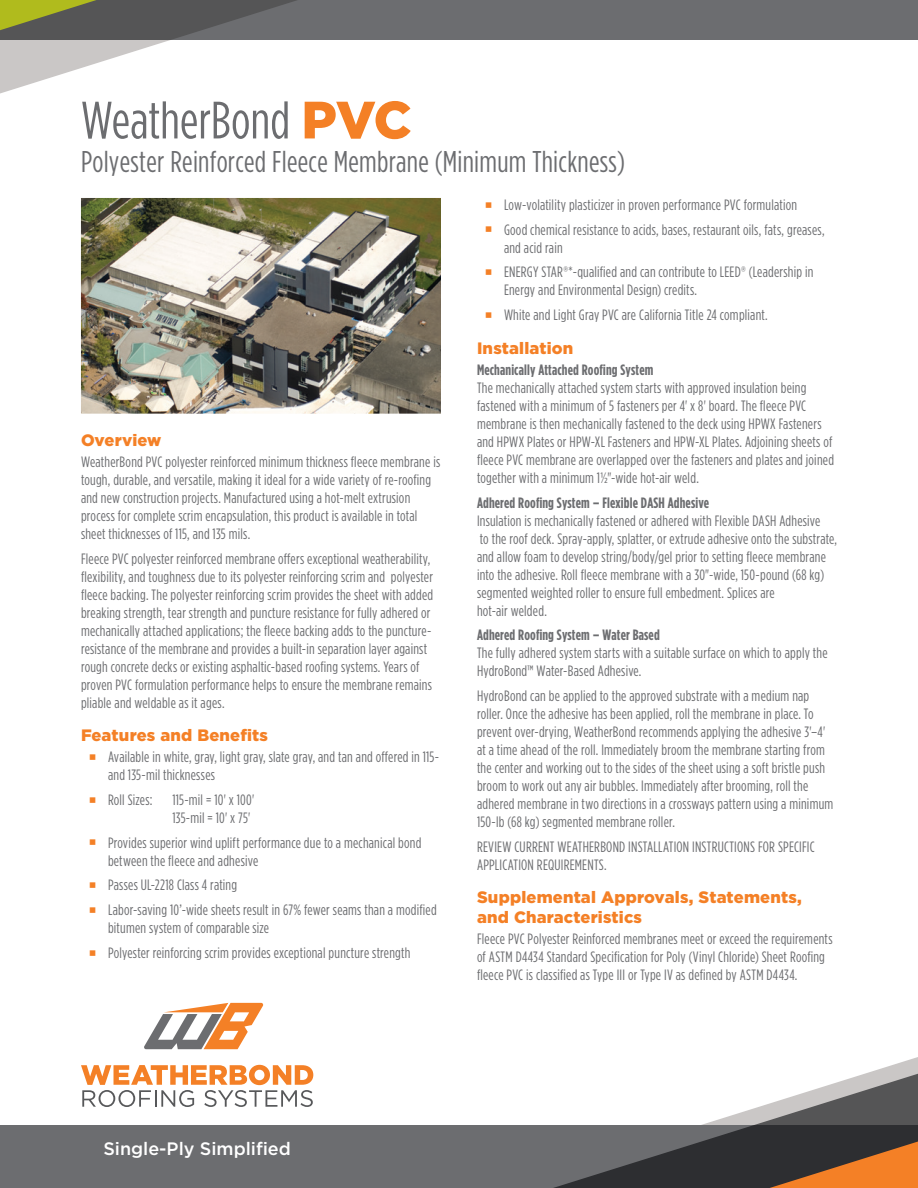
<style>
.page{position:relative;width:918px;height:1188px;background:#fff}
.page>*{position:absolute;margin:0;border:0;box-sizing:border-box;transform-origin:0 0}
.t1{font:52.5px "Gotham Condensed";color:#6c6d70}
.t2{font:30px "Gotham Condensed";letter-spacing:.01em;color:#6c6d70}
.t3{font:500 18px "Gotham";color:#fff}
.t4{font:900 16.5px/19.8px "Gotham";letter-spacing:.01em;color:#f48026}
.t5{font:15px/18px "Gotham Condensed";letter-spacing:.015em;color:#6c6d70}
.t6{font:700 15px "Gotham Condensed";letter-spacing:.01em;color:#6c6d70}
.s1{font-family:"Gotham";font-weight:900;color:#f48026}
</style>
<div class="page">
<svg style="left:877px;top:1057px;width:41px;height:13px"></svg>
<div style="left:0;top:1125px;width:918px;height:63px;background:#6c6d70"></div>
<svg style="left:553px;top:1070px;width:365px;height:118px"></svg>
<svg style="left:144px;top:1003px;width:120px;height:46px"></svg>
<svg style="left:81px;top:1065px;width:232px;height:42px"></svg>
<div style="left:0;top:0;width:918px;height:40px;background:#6c6d70"></div>
<svg style="left:770px;top:1142px;width:148px;height:46px"></svg>
<svg style="left:0;top:0;width:297px;height:94px"></svg>
<img style="left:81px;top:198px;width:360px;height:216px">
<p class="t1" style="left:81px;top:90px;width:332px">WeatherBond <span class="s1">PVC</span></p>
<p class="t2" style="left:81px;top:144px;width:545px">Polyester Reinforced Fleece Membrane (Minimum Thickness)</p>
<p class="t4" style="left:81px;top:429px;width:82px">Overview</p>
<p class="t5" style="left:81px;top:452px;width:361px">WeatherBond PVC polyester reinforced minimum thickness fleece membrane is tough, durable, and versatile, making it ideal for a wide variety of re-roofing and new construction projects. Manufactured using a hot-melt extrusion process for complete scrim encapsulation, this product is available in total sheet thicknesses of 115, and 135 mils.</p>
<p class="t5" style="left:81px;top:549px;width:354px">Fleece PVC polyester reinforced membrane offers exceptional weatherability, flexibility, and toughness due to its polyester reinforcing scrim and polyester fleece backing. The polyester reinforcing scrim provides the sheet with added breaking strength, tear strength and puncture resistance for fully adhered or mechanically attached applications; the fleece backing adds to the puncture&shy;resistance of the membrane and provides a built-in separation layer against rough concrete decks or existing asphaltic-based roofing systems. Years of proven PVC formulation performance helps to ensure the membrane remains pliable and weldable as it ages.</p>
<p class="t4" style="left:81px;top:725px;width:189px">Features and Benefits</p>
<p class="t5" style="left:108px;top:748px;width:333px">Available in white, gray, light gray, slate gray, and tan and offered in 115- and 135-mil thicknesses</p>
<p class="t5" style="left:108px;top:790px;width:46px">Roll Sizes:</p>
<p class="t5" style="left:172px;top:790px;width:83px">115-mil = 10' x 100'<br>135-mil = 10' x 75'</p>
<p class="t5" style="left:108px;top:833px;width:315px">Provides superior wind uplift performance due to a mechanical bond between the fleece and adhesive</p>
<p class="t5" style="left:108px;top:876px;width:131px">Passes UL-2218 Class 4 rating</p>
<p class="t5" style="left:108px;top:901px;width:330px">Labor-saving 10’-wide sheets result in 67% fewer seams than a modified bitumen system of comparable size</p>
<p class="t5" style="left:108px;top:943px;width:304px">Polyester reinforcing scrim provides exceptional puncture strength</p>
<p class="t5" style="left:504px;top:196px;width:295px">Low-volatility plasticizer in proven performance PVC formulation</p>
<p class="t5" style="left:504px;top:220px;width:322px">Good chemical resistance to acids, bases, restaurant oils, fats, greases, and acid rain</p>
<p class="t5" style="left:504px;top:263px;width:311px">ENERGY STAR®*-qualified and can contribute to LEED® (Leadership in<br>Energy and Environmental Design) credits.</p>
<p class="t5" style="left:504px;top:306px;width:265px">White and Light Gray PVC are California Title 24 compliant.</p>
<p class="t4" style="left:477px;top:337px;width:98px">Installation</p>
<p class="t6" style="left:477px;top:361px;width:178px">Mechanically Attached Roofing System</p>
<p class="t5" style="left:477px;top:378px;width:359px">The mechanically attached system starts with approved insulation being fastened with a minimum of 5 fasteners per 4' x 8' board. The fleece PVC membrane is then mechanically fastened to the deck using HPWX Fasteners and HPWX Plates or HPW-XL Fasteners and HPW-XL Plates. Adjoining sheets of fleece PVC membrane are overlapped over the fasteners and plates and joined together with a minimum 1½"-wide hot-air weld.</p>
<p class="t6" style="left:477px;top:493px;width:234px">Adhered Roofing System – Flexible DASH Adhesive</p>
<p class="t5" style="left:477px;top:511px;width:362px">Insulation is mechanically fastened or adhered with Flexible DASH Adhesive<br>to the roof deck. Spray-apply, splatter, or extrude adhesive onto the substrate, and allow foam to develop string/body/gel prior to setting fleece membrane into the adhesive. Roll fleece membrane with a 30"-wide, 150-pound (68 kg) segmented weighted roller to ensure full embedment. Splices are<br>hot-air welded.</p>
<p class="t6" style="left:477px;top:626px;width:184px">Adhered Roofing System – Water Based</p>
<p class="t5" style="left:477px;top:644px;width:352px">The fully adhered system starts with a suitable surface on which to apply the<br>HydroBond™ Water-Based Adhesive.</p>
<p class="t5" style="left:477px;top:687px;width:358px">HydroBond can be applied to the approved substrate with a medium nap roller. Once the adhesive has been applied, roll the membrane in place. To prevent over-drying, WeatherBond recommends applying the adhesive 3'–4' at a time ahead of the roll. Immediately broom the membrane starting from the center and working out to the sides of the sheet using a soft bristle push broom to work out any air bubbles. Immediately after brooming, roll the adhered membrane in two directions in a crossways pattern using a minimum 150-lb (68 kg) segmented membrane roller.</p>
<p class="t5" style="left:477px;top:837px;width:339px">REVIEW CURRENT WEATHERBOND INSTALLATION INSTRUCTIONS FOR SPECIFIC<br>APPLICATION REQUIREMENTS.</p>
<p class="t4" style="left:477px;top:887px;width:327px">Supplemental Approvals, Statements, and Characteristics</p>
<p class="t5" style="left:477px;top:930px;width:357px">Fleece PVC Polyester Reinforced membranes meet or exceed the requirements of ASTM D4434 Standard Specification for Poly (Vinyl Chloride) Sheet Roofi ng fleece PVC is classified as Type III or Type IV as defi ned by ASTM D4434.</p>
<p class="t3" style="left:103px;top:1138px;width:189px">Single-Ply Simplified</p>
</div>
